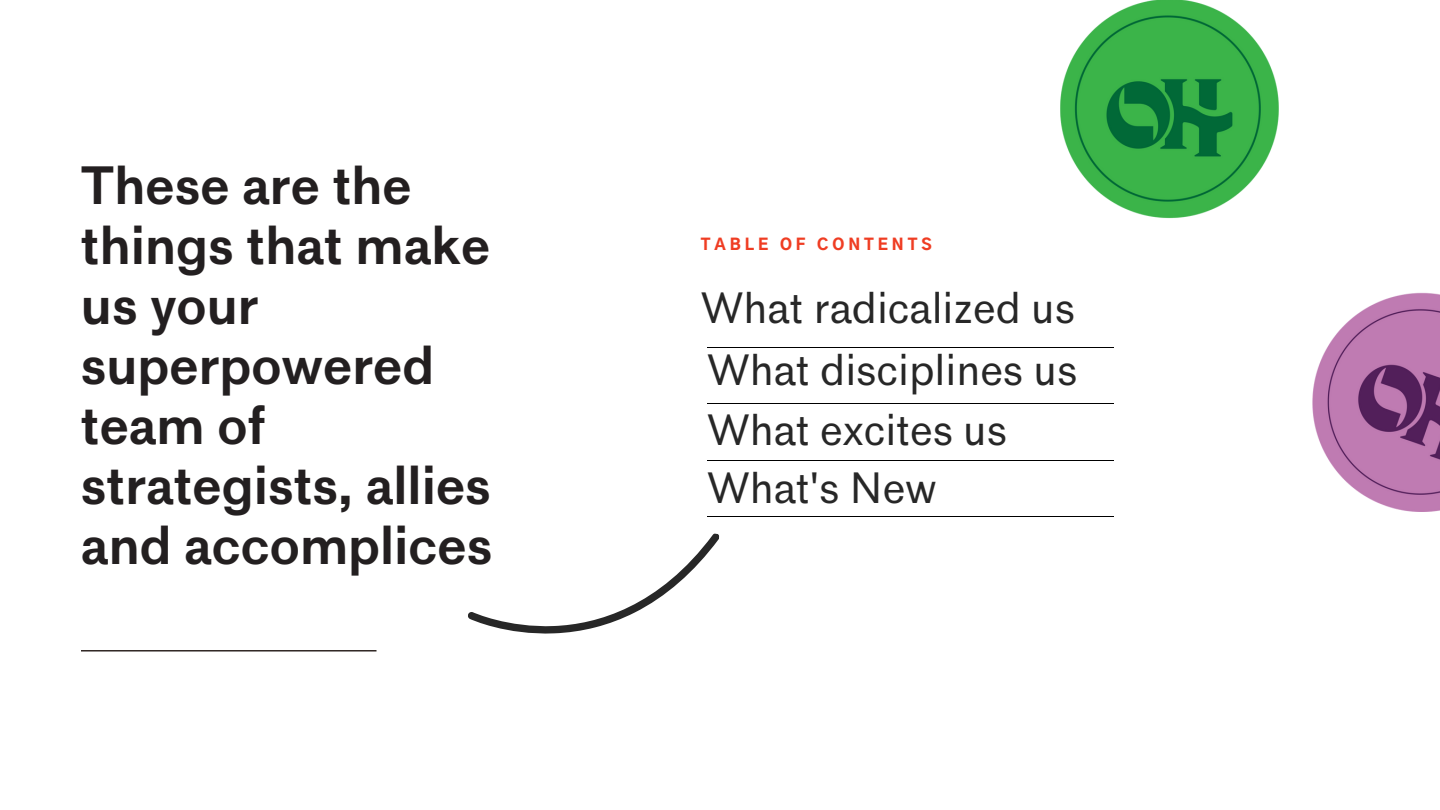
<style>
.page{position:relative;width:1440px;height:810px;background:#fff}
.page>*{position:absolute;margin:0;border:0;box-sizing:border-box;transform-origin:0 0}
.t1{font:700 50px/60px "Standard";color:#231f20}
.t2{font:40.6px "Standard";color:#272727}
.t3{font:900 15.5px "Gothic A1";letter-spacing:.255em;color:#ef3d23}
</style>
<div class="page">
<hr style="left:81px;top:650px;width:296px;height:2px;background:#2f2623">
<hr style="left:707px;top:347px;width:407px;height:1px;background:#000">
<hr style="left:707px;top:404px;width:407px;height:1px;background:#000">
<hr style="left:707px;top:460px;width:407px;height:1px;background:#000">
<hr style="left:707px;top:517px;width:407px;height:1px;background:#000">
<svg style="left:468px;top:516px;width:252px;height:118px"></svg>
<img style="left:1060px;top:0;width:380px;height:511px">
<p class="t1" style="left:81px;top:161px;width:413px">These are the things that make us your superpowered team of strategists, allies and accomplices</p>
<p class="t3" style="left:701px;top:237px;width:232px">TABLE OF CONTENTS</p>
<p class="t2" style="left:701px;top:292px;width:376px">What radicalized us</p>
<p class="t2" style="left:707px;top:354px;width:371px">What disciplines us</p>
<p class="t2" style="left:707px;top:413px;width:301px">What excites us</p>
<p class="t2" style="left:707px;top:472px;width:231px">What's New</p>
</div>
